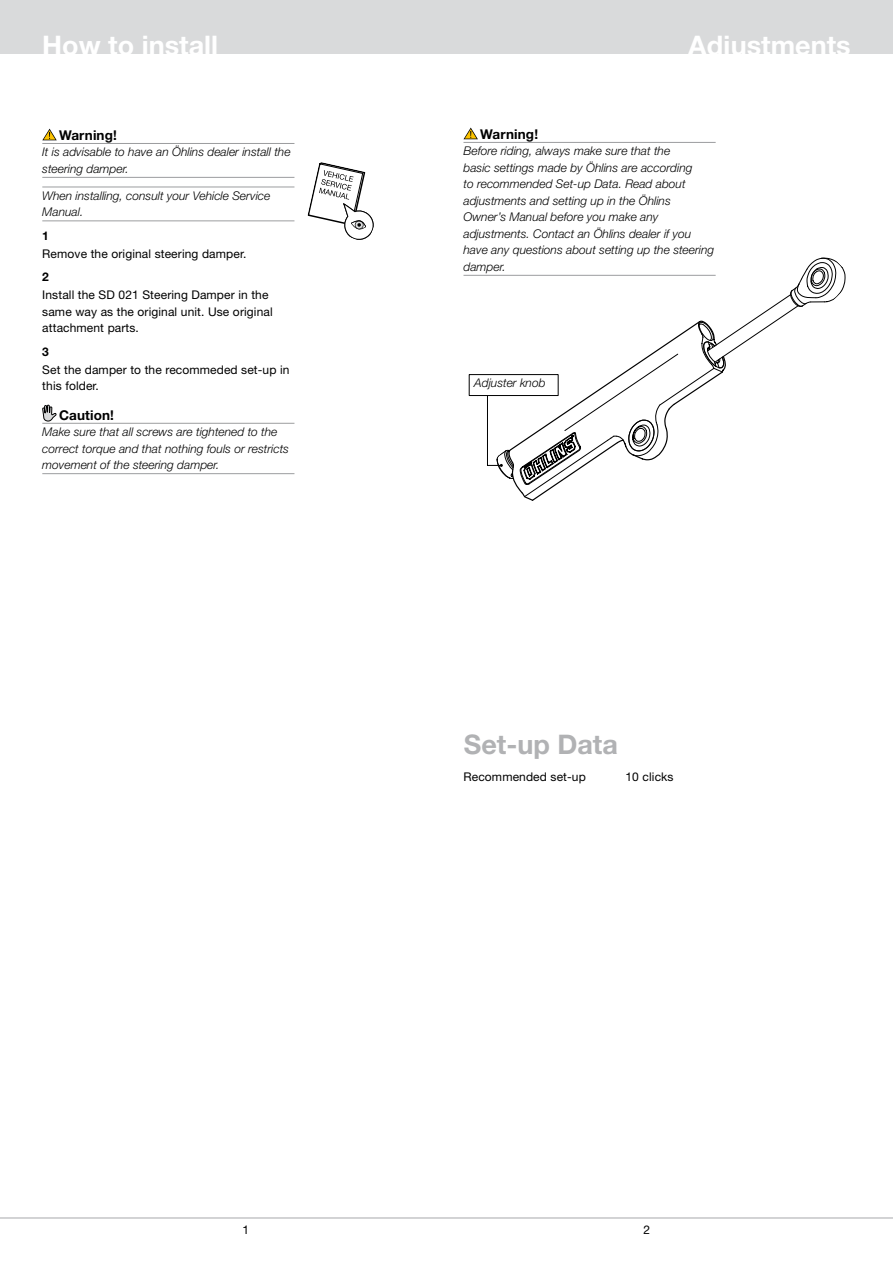
<style>
.page{position:relative;width:893px;height:1263px;background:#fff}
.page>*{position:absolute;margin:0;border:0;box-sizing:border-box;transform-origin:0 0}
.t1{font:700 27px "Helvetica Neue LT Std";color:#fff}
.t2{font:700 27px "Helvetica Neue LT Std";color:#b1b2b4}
.t3{font:700 13.5px "Helvetica Neue LT Std";letter-spacing:.01em;color:#000}
.t4{font:italic 300 12px/16.5px "Helvetica Neue LT Std";color:#000}
.t5{font:12px/16.5px "Helvetica Neue LT Std";letter-spacing:.01em;color:#000}
.t6{font:700 12px "Helvetica Neue LT Std";color:#000}
</style>
<div class="page">
<div style="left:0;top:0;width:893px;height:54px;background:#d9dadb"></div>
<hr style="left:0;top:1217px;width:893px;height:1px;background:#b1b2b4">
<svg style="left:307px;top:162px;width:67px;height:78px"></svg>
<hr style="left:42px;top:143px;width:252px;height:1px;background:#9c9d9f">
<hr style="left:42px;top:177px;width:252px;height:1px;background:#9c9d9f">
<hr style="left:42px;top:187px;width:252px;height:1px;background:#9c9d9f">
<hr style="left:42px;top:221px;width:252px;height:1px;background:#9c9d9f">
<hr style="left:42px;top:423px;width:252px;height:1px;background:#9c9d9f">
<hr style="left:42px;top:473px;width:252px;height:1px;background:#9c9d9f">
<svg style="left:42px;top:129px;width:15px;height:11px"></svg>
<svg style="left:42px;top:405px;width:14px;height:16px"></svg>
<div style="left:469px;top:374px;width:89px;height:22px;border:1px solid #000"></div>
<hr style="left:463px;top:142px;width:253px;height:1px;background:#9c9d9f">
<hr style="left:463px;top:275px;width:253px;height:1px;background:#9c9d9f">
<svg style="left:463px;top:128px;width:15px;height:11px"></svg>
<svg style="left:487px;top:257px;width:359px;height:244px"></svg>
<h1 class="t1" style="left:42px;top:28px;width:177px">How to install</h1>
<p class="t3" style="left:59px;top:127px;width:59px">Warning!</p>
<p class="t4" style="left:42px;top:144px;width:250px">It is advisable to have an Öhlins dealer install the steering damper.</p>
<p class="t4" style="left:42px;top:187px;width:230px">When installing, consult your Vehicle Service<br>Manual.</p>
<p class="t6" style="left:42px;top:228px;width:8px">1</p>
<p class="t5" style="left:42px;top:245px;width:206px">Remove the original steering damper.</p>
<p class="t6" style="left:42px;top:270px;width:8px">2</p>
<p class="t5" style="left:42px;top:287px;width:232px">Install the SD 021 Steering Damper in the same way as the original unit. Use original attachment parts.</p>
<p class="t6" style="left:42px;top:344px;width:8px">3</p>
<p class="t5" style="left:42px;top:361px;width:249px">Set the damper to the recommeded set-up in this folder.</p>
<p class="t3" style="left:59px;top:407px;width:56px">Caution!</p>
<p class="t4" style="left:42px;top:424px;width:248px">Make sure that all screws are tightened to the correct torque and that nothing fouls or restricts movement of the steering damper.</p>
<h1 class="t1" style="left:688px;top:28px;width:164px">Adjustments</h1>
<p class="t3" style="left:480px;top:126px;width:59px">Warning!</p>
<p class="t4" style="left:463px;top:143px;width:252px">Before riding, always make sure that the<br>basic settings made by Öhlins are according<br>to recommended Set-up Data. Read about adjustments and setting up in the Öhlins Owner’s Manual before you make any adjustments. Contact an Öhlins dealer if you have any questions about setting up the steering damper.</p>
<p class="t4" style="left:474px;top:375px;width:73px">Adjuster knob</p>
<h1 class="t2" style="left:464px;top:727px;width:156px">Set-up Data</h1>
<p class="t5" style="left:463px;top:768px;width:124px">Recommended set-up</p>
<p class="t5" style="left:625px;top:768px;width:50px">10 clicks</p>
<p class="t5" style="left:243px;top:1221px;width:8px">1</p>
<p class="t5" style="left:644px;top:1221px;width:8px">2</p>
</div>
